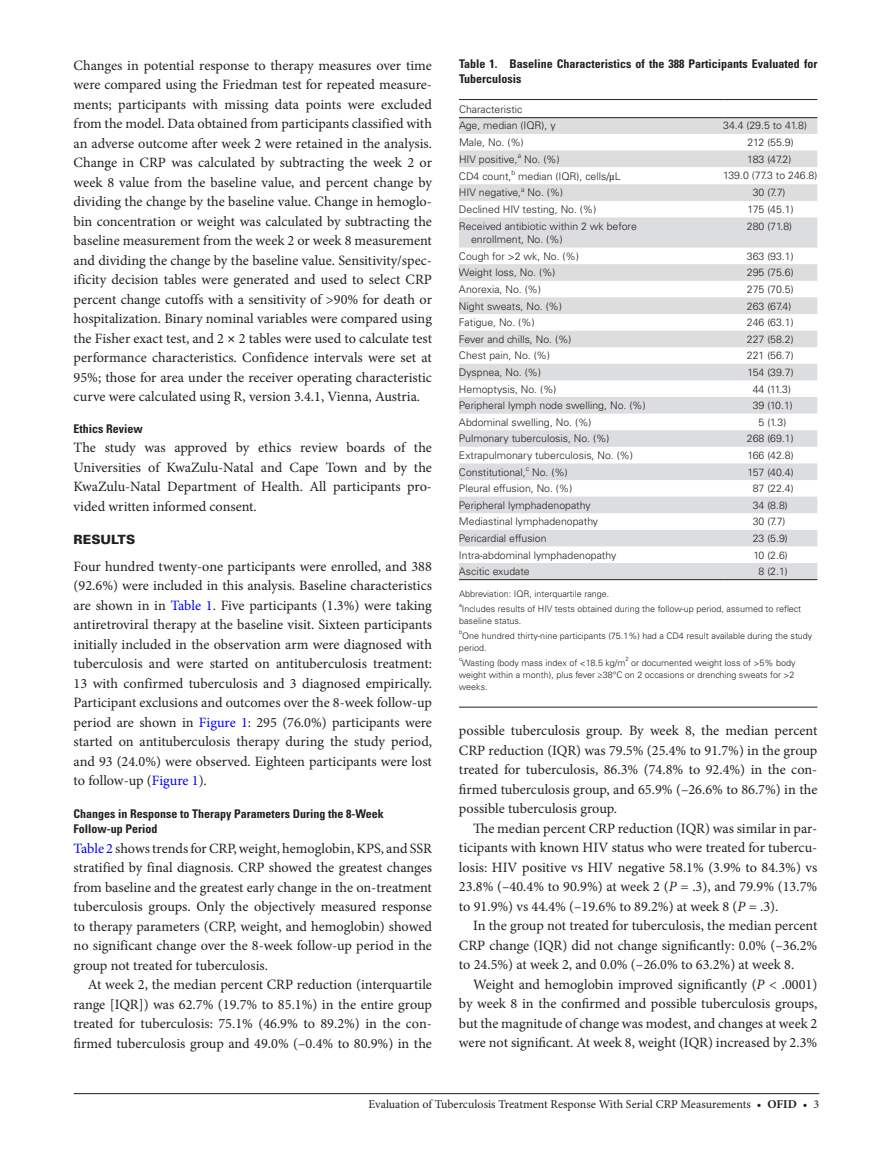
<style>
.page{position:relative;width:891px;height:1174px;background:#fff}
.page>*{position:absolute;margin:0;border:0;box-sizing:border-box;transform-origin:0 0}
.t1{font:14.25px/19.5px "Minion Pro";color:#231f20;text-align:justify}
.t2{font:900 12.75px "Univers LT Std";color:#231f20}
.t3{font:700 condensed 12px/15px "Univers LT Std";color:#231f20}
.t4{font:12px "Minion Pro";color:#231f20}
.t5{font:300 10.5px/16.2px "Univers LT Std";color:#231f20}
.t6{font:300 9px/15px "Univers LT Std";color:#231f20}
.s1{font-family:"Gandhari Unicode"}
.s2{color:#00f}
.s3{font-family:"Gandhari Unicode";font-weight:400}
.s4{font-style:italic}
.s5{font-weight:700}
</style>
<div class="page">
<hr style="left:74px;top:1093px;width:745px;height:1px;background:#231f20">
<hr style="left:459px;top:707px;width:358px;height:1px;background:#231f20">
<svg style="left:459px;top:118px;width:358px;height:461px;fill:#dcdddf"></svg>
<hr style="left:459px;top:579px;width:264px;height:1px;background:#231f20">
<hr style="left:723px;top:579px;width:94px;height:1px;background:#231f20">
<hr style="left:459px;top:99px;width:264px;height:1px;background:#231f20">
<hr style="left:723px;top:99px;width:94px;height:1px;background:#231f20">
<hr style="left:459px;top:117px;width:264px;height:1px;background:#231f20">
<hr style="left:723px;top:117px;width:94px;height:1px;background:#231f20">
<p class="t1" style="left:74px;top:55px;width:360px">Changes in potential response to therapy measures over time were compared using the Friedman test for repeated measure&shy;ments; participants with missing data points were excluded from the model. Data obtained from participants classified with an adverse outcome after week 2 were retained in the analysis.<br>Change in CRP was calculated by subtracting the week 2 or week 8 value from the baseline value, and percent change by dividing the change by the baseline value. Change in hemoglo&shy;bin concentration or weight was calculated by subtracting the baseline measurement from the week 2 or week 8 measurement and dividing the change by the baseline value. Sensitivity/spec&shy;ificity decision tables were generated and used to select CRP percent change cutoffs with a sensitivity of &gt;90% for death or hospitalization. Binary nominal variables were compared using the Fisher exact test, and 2 <span class="s1">×</span> 2 tables were used to calculate test performance characteristics. Confidence intervals were set at 95%; those for area under the receiver operating characteristic curve were calculated using R, version 3.4.1, Vienna, Austria.</p>
<p class="t3" style="left:74px;top:421px;width:71px">Ethics Review</p>
<p class="t1" style="left:74px;top:438px;width:360px">The study was approved by ethics review boards of the Universities of KwaZulu-Natal and Cape Town and by the KwaZulu-Natal Department of Health. All participants pro&shy;vided written informed consent.</p>
<p class="t2" style="left:74px;top:531px;width:63px">RESULTS</p>
<p class="t1" style="left:74px;top:556px;width:360px">Four hundred twenty-one participants were enrolled, and 388 (92.6%) were included in this analysis. Baseline characteristics are shown in in <span class="s2">Table 1</span>. Five participants (1.3%) were taking antiretroviral therapy at the baseline visit. Sixteen participants initially included in the observation arm were diagnosed with tuberculosis and were started on antituberculosis treatment:<br>13 with confirmed tuberculosis and 3 diagnosed empirically.<br>Participant exclusions and outcomes over the 8-week follow-up period are shown in <span class="s2">Figure 1</span>: 295 (76.0%) participants were started on antituberculosis therapy during the study period, and 93 (24.0%) were observed. Eighteen participants were lost to follow-up (<span class="s2">Figure 1</span>).</p>
<p class="t3" style="left:74px;top:806px;width:312px">Changes in Response to Therapy Parameters During the 8-Week<br>Follow-up Period</p>
<p class="t1" style="left:74px;top:838px;width:360px"><span class="s2">Table 2</span> shows trends for CRP, weight, hemoglobin, KPS, and SSR stratified by final diagnosis. CRP showed the greatest changes from baseline and the greatest early change in the on-treatment tuberculosis groups. Only the objectively measured response to therapy parameters (CRP, weight, and hemoglobin) showed no significant change over the 8-week follow-up period in the group not treated for tuberculosis.</p>
<p class="t1" style="left:74px;top:975px;width:360px;text-indent:14px">At week 2, the median percent CRP reduction (interquartile range [IQR]) was 62.7% (19.7% to 85.1%) in the entire group treated for tuberculosis: 75.1% (46.9% to 89.2%) in the con&shy;firmed tuberculosis group and 49.0% (–0.4% to 80.9%) in the</p>
<p class="t3" style="left:459px;top:57px;width:360px">Table 1. Baseline Characteristics of the 388 Participants Evaluated for<br>Tuberculosis</p>
<p class="t5" style="left:459px;top:101px;width:98px">Characteristic<br>Age, median (IQR), y</p>
<p class="t5" style="left:723px;top:118px;width:85px">34.4 (29.5 to 41.8)</p>
<p class="t5" style="left:459px;top:134px;width:66px">Male, No. (%)</p>
<p class="t5" style="left:747px;top:134px;width:48px">212 (55.9)</p>
<p class="t5" style="left:459px;top:151px;width:102px">HIV positive,<sup>a</sup> No. (%)</p>
<p class="t5" style="left:747px;top:151px;width:46px">183 (47.2)</p>
<p class="t5" style="left:459px;top:168px;width:163px">CD4 count,<sup>b</sup> median (IQR), cells/<span class="s3">µ</span>L</p>
<p class="t5" style="left:723px;top:167px;width:96px">139.0 (77.3 to 246.8)</p>
<p class="t5" style="left:459px;top:185px;width:106px">HIV negative,<sup>a</sup> No. (%)</p>
<p class="t5" style="left:753px;top:185px;width:34px">30 (7.7)</p>
<p class="t5" style="left:459px;top:201px;width:139px">Declined HIV testing, No. (%)</p>
<p class="t5" style="left:748px;top:201px;width:47px">175 (45.1)</p>
<p class="t5" style="left:471px;top:219px;width:167px;line-height:13.5px;text-indent:-12px">Received antibiotic within 2 wk before enrollment, No. (%)</p>
<p class="t5" style="left:747px;top:218px;width:47px">280 (71.8)</p>
<p class="t5" style="left:459px;top:248px;width:121px">Cough for &gt;2 wk, No. (%)</p>
<p class="t5" style="left:747px;top:248px;width:48px">363 (93.1)</p>
<p class="t5" style="left:459px;top:264px;width:98px">Weight loss, No. (%)</p>
<p class="t5" style="left:747px;top:264px;width:48px">295 (75.6)</p>
<p class="t5" style="left:459px;top:281px;width:84px">Anorexia, No. (%)</p>
<p class="t5" style="left:747px;top:281px;width:48px">275 (70.5)</p>
<p class="t5" style="left:459px;top:298px;width:105px">Night sweats, No. (%)</p>
<p class="t5" style="left:747px;top:298px;width:46px">263 (67.4)</p>
<p class="t5" style="left:459px;top:314px;width:77px">Fatigue, No. (%)</p>
<p class="t5" style="left:747px;top:314px;width:48px">246 (63.1)</p>
<p class="t5" style="left:459px;top:331px;width:114px">Fever and chills, No. (%)</p>
<p class="t5" style="left:747px;top:331px;width:48px">227 (58.2)</p>
<p class="t5" style="left:459px;top:347px;width:93px">Chest pain, No. (%)</p>
<p class="t5" style="left:747px;top:347px;width:48px">221 (56.7)</p>
<p class="t5" style="left:459px;top:364px;width:84px">Dyspnea, No. (%)</p>
<p class="t5" style="left:747px;top:364px;width:48px">154 (39.7)</p>
<p class="t5" style="left:459px;top:381px;width:99px">Hemoptysis, No. (%)</p>
<p class="t5" style="left:753px;top:381px;width:40px">44 (11.3)</p>
<p class="t5" style="left:459px;top:397px;width:188px">Peripheral lymph node swelling, No. (%)</p>
<p class="t5" style="left:753px;top:397px;width:42px">39 (10.1)</p>
<p class="t5" style="left:459px;top:414px;width:134px">Abdominal swelling, No. (%)</p>
<p class="t5" style="left:759px;top:414px;width:29px">5 (1.3)</p>
<p class="t5" style="left:459px;top:430px;width:152px">Pulmonary tuberculosis, No. (%)</p>
<p class="t5" style="left:747px;top:430px;width:48px">268 (69.1)</p>
<p class="t5" style="left:459px;top:447px;width:176px">Extrapulmonary tuberculosis, No. (%)</p>
<p class="t5" style="left:747px;top:447px;width:48px">166 (42.8)</p>
<p class="t5" style="left:459px;top:464px;width:110px">Constitutional,<sup>c</sup> No. (%)</p>
<p class="t5" style="left:747px;top:464px;width:48px">157 (40.4)</p>
<p class="t5" style="left:459px;top:480px;width:115px">Pleural effusion, No. (%)</p>
<p class="t5" style="left:753px;top:480px;width:42px">87 (22.4)</p>
<p class="t5" style="left:459px;top:497px;width:133px">Peripheral lymphadenopathy</p>
<p class="t5" style="left:753px;top:497px;width:37px">34 (8.8)</p>
<p class="t5" style="left:459px;top:514px;width:141px">Mediastinal lymphadenopathy</p>
<p class="t5" style="left:753px;top:514px;width:34px">30 (7.7)</p>
<p class="t5" style="left:459px;top:530px;width:89px">Pericardial effusion</p>
<p class="t5" style="left:753px;top:530px;width:37px">23 (5.9)</p>
<p class="t5" style="left:459px;top:547px;width:159px">Intra-abdominal lymphadenopathy</p>
<p class="t5" style="left:754px;top:547px;width:36px">10 (2.6)</p>
<p class="t5" style="left:459px;top:563px;width:72px">Ascitic exudate</p>
<p class="t5" style="left:759px;top:563px;width:31px">8 (2.1)</p>
<p class="t6" style="left:459px;top:586px;width:344px">Abbreviation: IQR, interquartile range.<br><sup>a</sup>Includes results of HIV tests obtained during the follow-up period, assumed to reflect</p>
<p class="t6" style="left:459px;top:613px;width:355px">baseline status.<br><sup>b</sup>One hundred thirty-nine participants (75.1%) had a CD4 result available during the study</p>
<p class="t6" style="left:459px;top:640px;width:338px">period.<br><sup>c</sup>Wasting (body mass index of &lt;18.5 kg/m<sup>2</sup> or documented weight loss of &gt;5% body</p>
<p class="t6" style="left:459px;top:668px;width:337px;line-height:12px">weight within a month), plus fever ≥38°C on 2 occasions or drenching sweats for &gt;2 weeks.</p>
<p class="t1" style="left:459px;top:721px;width:360px">possible tuberculosis group. By week 8, the median percent CRP reduction (IQR) was 79.5% (25.4% to 91.7%) in the group treated for tuberculosis, 86.3% (74.8% to 92.4%) in the con&shy;firmed tuberculosis group, and 65.9% (–26.6% to 86.7%) in the possible tuberculosis group.</p>
<p class="t1" style="left:459px;top:818px;width:360px;text-indent:14px">The median percent CRP reduction (IQR) was similar in par&shy;ticipants with known HIV status who were treated for tubercu&shy;losis: HIV positive vs HIV negative 58.1% (3.9% to 84.3%) vs 23.8% (–40.4% to 90.9%) at week 2 (<span class="s4">P</span> = .3), and 79.9% (13.7% to 91.9%) vs 44.4% (–19.6% to 89.2%) at week 8 (<span class="s4">P</span> = .3).</p>
<p class="t1" style="left:459px;top:916px;width:360px;text-indent:14px">In the group not treated for tuberculosis, the median percent CRP change (IQR) did not change significantly: 0.0% (–36.2% to 24.5%) at week 2, and 0.0% (–26.0% to 63.2%) at week 8.</p>
<p class="t1" style="left:459px;top:974px;width:360px;text-indent:14px">Weight and hemoglobin improved significantly (<span class="s4">P</span> &lt; .0001) by week 8 in the confirmed and possible tuberculosis groups, but the magnitude of change was modest, and changes at week 2 were not significant. At week 8, weight (IQR) increased by 2.3%</p>
<p class="t4" style="left:369px;top:1096px;width:452px">Evaluation of Tuberculosis Treatment Response With Serial CRP Measurements • <span class="s5">OFID</span> • 3</p>
</div>
